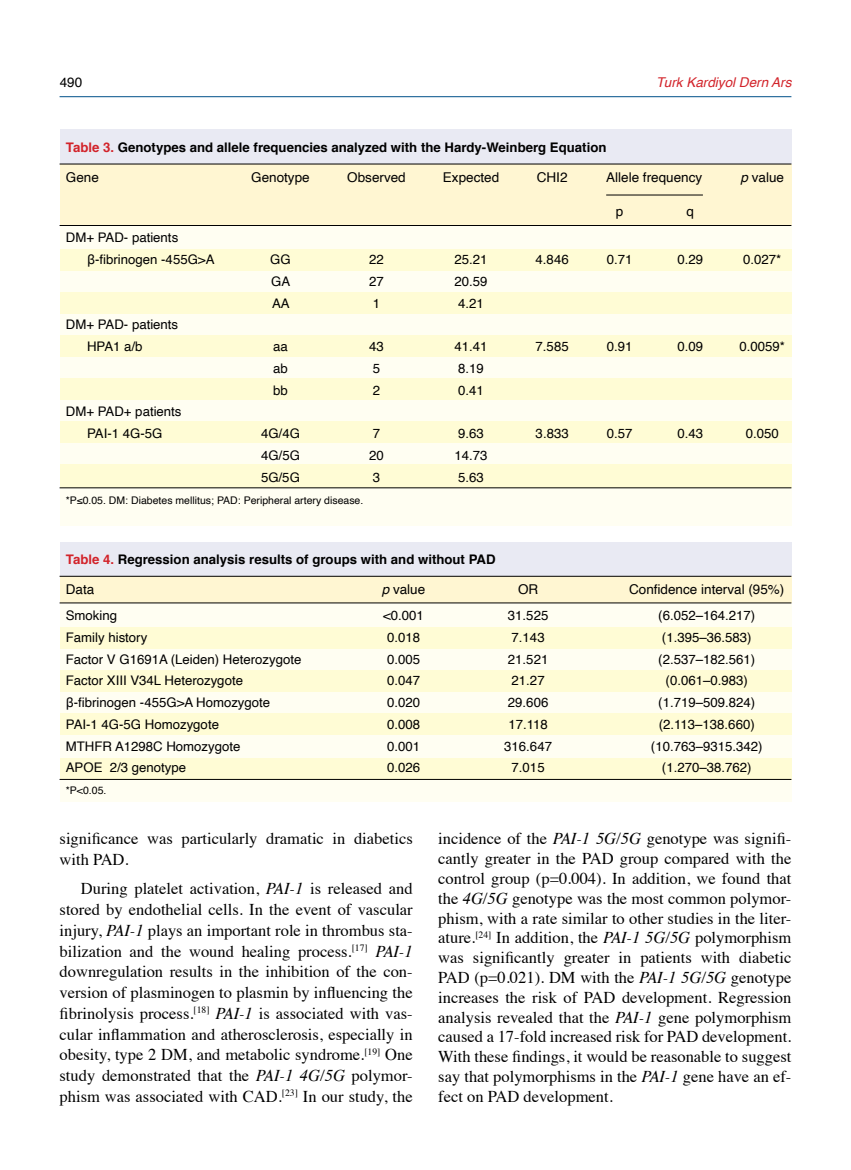
<style>
.page{position:relative;width:851px;height:1170px;background:#fff}
.page>*{position:absolute;margin:0;border:0;box-sizing:border-box;transform-origin:0 0}
.t1{font:16.5px/19.8px "Times";color:#000;text-align:justify}
.t2{font:13.5px "Helvetica";color:#000}
.t3{font:italic 13.5px "Helvetica";color:#d2232a}
.t4{font:13.2px/21.8px "Helvetica";color:#000}
.t5{font:700 13.2px "Helvetica";color:#000}
.t6{font:10.5px "Helvetica";color:#000}
.s1{color:#d2232a}
.s2{font-style:italic}
</style>
<div class="page">
<div style="left:60px;top:130px;width:731px;height:34px;background:#e9eaf3"></div>
<div style="left:60px;top:190px;width:731px;height:335px;background:#fffef2"></div>
<div style="left:60px;top:164px;width:731px;height:61px;background:#fff6d2"></div>
<div style="left:60px;top:249px;width:731px;height:21px;background:#fffcd5"></div>
<div style="left:60px;top:292px;width:731px;height:21px;background:#fffcd5"></div>
<div style="left:60px;top:335px;width:731px;height:21px;background:#fffcd5"></div>
<div style="left:60px;top:378px;width:731px;height:22px;background:#fffcd5"></div>
<div style="left:60px;top:421px;width:731px;height:22px;background:#fffcd5"></div>
<div style="left:60px;top:465px;width:731px;height:23px;background:#fffcd5"></div>
<hr style="left:60px;top:164px;width:731px;height:1px;background:#000">
<hr style="left:606px;top:195px;width:96px;height:1px;background:#000">
<hr style="left:60px;top:225px;width:731px;height:1px;background:#000">
<hr style="left:60px;top:487px;width:731px;height:1px;background:#000">
<div style="left:60px;top:542px;width:731px;height:34px;background:#e9eaf3"></div>
<div style="left:60px;top:602px;width:731px;height:199px;background:#fffef2"></div>
<div style="left:60px;top:576px;width:731px;height:26px;background:#fff6d2"></div>
<div style="left:60px;top:627px;width:731px;height:22px;background:#fffcd5"></div>
<div style="left:60px;top:670px;width:731px;height:22px;background:#fffcd5"></div>
<div style="left:60px;top:713px;width:731px;height:22px;background:#fffcd5"></div>
<div style="left:60px;top:758px;width:731px;height:21px;background:#fffcd5"></div>
<hr style="left:60px;top:576px;width:731px;height:1px;background:#000">
<hr style="left:60px;top:602px;width:731px;height:1px;background:#000">
<hr style="left:60px;top:779px;width:731px;height:1px;background:#000">
<hr style="left:60px;top:96px;width:731px;height:1px;background:#00508a">
<p class="t2" style="left:60px;top:72px;width:24px">490</p>
<p class="t3" style="left:656px;top:71px;width:137px">Turk Kardiyol Dern Ars</p>
<p class="t5" style="left:66px;top:136px;width:542px"><span class="s1">Table 3.</span> Genotypes and allele frequencies analyzed with the Hardy-Weinberg Equation</p>
<p class="t2" style="left:66px;top:167px;width:35px">Gene</p>
<p class="t2" style="left:251px;top:167px;width:60px">Genotype</p>
<p class="t2" style="left:347px;top:167px;width:60px">Observed</p>
<p class="t2" style="left:443px;top:167px;width:58px">Expected</p>
<p class="t2" style="left:536px;top:167px;width:32px">CHI2</p>
<p class="t2" style="left:606px;top:167px;width:98px">Allele frequency</p>
<p class="t2" style="left:740px;top:167px;width:45px"><span class="s2">p</span> value</p>
<p class="t2" style="left:616px;top:201px;width:9px">p</p>
<p class="t2" style="left:686px;top:201px;width:9px">q</p>
<p class="t4" style="left:87px;top:227px;width:129px;text-indent:-21px">DM+ PAD- patients β-fibrinogen -455G&gt;A</p>
<p class="t4" style="left:270px;top:249px;width:22px">GG</p>
<p class="t4" style="left:369px;top:249px;width:16px">22</p>
<p class="t4" style="left:454px;top:249px;width:35px">25.21</p>
<p class="t4" style="left:535px;top:249px;width:35px">4.846</p>
<p class="t4" style="left:606px;top:249px;width:27px">0.71</p>
<p class="t4" style="left:677px;top:249px;width:27px">0.29</p>
<p class="t4" style="left:743px;top:249px;width:40px">0.027*</p>
<p class="t4" style="left:271px;top:271px;width:21px">GA</p>
<p class="t4" style="left:369px;top:271px;width:16px">27</p>
<p class="t4" style="left:454px;top:271px;width:35px">20.59</p>
<p class="t4" style="left:272px;top:292px;width:19px">AA</p>
<p class="t4" style="left:373px;top:292px;width:9px">1</p>
<p class="t4" style="left:458px;top:292px;width:27px">4.21</p>
<p class="t4" style="left:87px;top:314px;width:93px;text-indent:-21px">DM+ PAD- patients<br>HPA1 a/b</p>
<p class="t4" style="left:273px;top:336px;width:16px">aa</p>
<p class="t4" style="left:369px;top:336px;width:16px">43</p>
<p class="t4" style="left:454px;top:336px;width:35px">41.41</p>
<p class="t4" style="left:535px;top:336px;width:35px">7.585</p>
<p class="t4" style="left:606px;top:336px;width:27px">0.91</p>
<p class="t4" style="left:677px;top:336px;width:27px">0.09</p>
<p class="t4" style="left:739px;top:336px;width:47px">0.0059*</p>
<p class="t4" style="left:273px;top:358px;width:16px">ab</p>
<p class="t4" style="left:373px;top:358px;width:9px">5</p>
<p class="t4" style="left:458px;top:358px;width:27px">8.19</p>
<p class="t4" style="left:273px;top:379px;width:16px">bb</p>
<p class="t4" style="left:373px;top:379px;width:9px">2</p>
<p class="t4" style="left:458px;top:379px;width:27px">0.41</p>
<p class="t4" style="left:66px;top:401px;width:117px;text-align:center">DM+ PAD+ patients<br>PAI-1 4G-5G</p>
<p class="t4" style="left:261px;top:423px;width:40px">4G/4G</p>
<p class="t4" style="left:373px;top:423px;width:9px">7</p>
<p class="t4" style="left:458px;top:423px;width:27px">9.63</p>
<p class="t4" style="left:535px;top:423px;width:35px">3.833</p>
<p class="t4" style="left:606px;top:423px;width:27px">0.57</p>
<p class="t4" style="left:677px;top:423px;width:27px">0.43</p>
<p class="t4" style="left:745px;top:423px;width:35px">0.050</p>
<p class="t4" style="left:261px;top:445px;width:40px">4G/5G</p>
<p class="t4" style="left:369px;top:445px;width:16px">20</p>
<p class="t4" style="left:454px;top:445px;width:35px">14.73</p>
<p class="t4" style="left:261px;top:466px;width:40px">5G/5G</p>
<p class="t4" style="left:373px;top:466px;width:9px">3</p>
<p class="t4" style="left:458px;top:466px;width:27px">5.63</p>
<p class="t6" style="left:66px;top:491px;width:299px">*P≤0.05. DM: Diabetes mellitus; PAD: Peripheral artery disease.</p>
<p class="t5" style="left:66px;top:548px;width:431px"><span class="s1">Table 4.</span> Regression analysis results of groups with and without PAD</p>
<p class="t2" style="left:66px;top:579px;width:30px">Data</p>
<p class="t2" style="left:382px;top:579px;width:45px"><span class="s2">p</span> value</p>
<p class="t2" style="left:518px;top:579px;width:22px">OR</p>
<p class="t2" style="left:629px;top:579px;width:157px">Confidence interval (95%)</p>
<p class="t4" style="left:66px;top:605px;width:53px">Smoking</p>
<p class="t4" style="left:383px;top:605px;width:42px">&lt;0.001</p>
<p class="t4" style="left:508px;top:605px;width:42px">31.525</p>
<p class="t4" style="left:658px;top:605px;width:98px">(6.052–164.217)</p>
<p class="t4" style="left:66px;top:626px;width:83px">Family history</p>
<p class="t4" style="left:387px;top:626px;width:35px">0.018</p>
<p class="t4" style="left:511px;top:626px;width:35px">7.143</p>
<p class="t4" style="left:662px;top:626px;width:91px">(1.395–36.583)</p>
<p class="t4" style="left:66px;top:648px;width:237px">Factor V G1691A (Leiden) Heterozygote</p>
<p class="t4" style="left:387px;top:648px;width:35px">0.005</p>
<p class="t4" style="left:508px;top:648px;width:42px">21.521</p>
<p class="t4" style="left:658px;top:648px;width:98px">(2.537–182.561)</p>
<p class="t4" style="left:66px;top:670px;width:179px">Factor XIII V34L Heterozygote</p>
<p class="t4" style="left:387px;top:670px;width:35px">0.047</p>
<p class="t4" style="left:511px;top:670px;width:35px">21.27</p>
<p class="t4" style="left:665px;top:670px;width:84px">(0.061–0.983)</p>
<p class="t4" style="left:66px;top:692px;width:206px">β-fibrinogen -455G&gt;A Homozygote</p>
<p class="t4" style="left:387px;top:692px;width:35px">0.020</p>
<p class="t4" style="left:508px;top:692px;width:42px">29.606</p>
<p class="t4" style="left:658px;top:692px;width:98px">(1.719–509.824)</p>
<p class="t4" style="left:66px;top:713px;width:155px">PAI-1 4G-5G Homozygote</p>
<p class="t4" style="left:387px;top:713px;width:35px">0.008</p>
<p class="t4" style="left:508px;top:713px;width:41px">17.118</p>
<p class="t4" style="left:658px;top:713px;width:97px">(2.113–138.660)</p>
<p class="t4" style="left:66px;top:735px;width:176px">MTHFR A1298C Homozygote</p>
<p class="t4" style="left:387px;top:735px;width:35px">0.001</p>
<p class="t4" style="left:504px;top:735px;width:49px">316.647</p>
<p class="t4" style="left:651px;top:735px;width:113px">(10.763–9315.342)</p>
<p class="t4" style="left:66px;top:757px;width:122px">APOE 2/3 genotype</p>
<p class="t4" style="left:387px;top:757px;width:35px">0.026</p>
<p class="t4" style="left:511px;top:757px;width:35px">7.015</p>
<p class="t4" style="left:662px;top:757px;width:91px">(1.270–38.762)</p>
<p class="t6" style="left:66px;top:782px;width:42px">*P&lt;0.05.</p>
<p class="t1" style="left:60px;top:827px;width:354px;line-height:20.7px">significance was particularly dramatic in diabetics with PAD.</p>
<p class="t1" style="left:60px;top:877px;width:354px;line-height:20.7px;text-indent:21px">During platelet activation, <span class="s2">PAI-1</span> is released and stored by endothelial cells. In the event of vascular injury, <span class="s2">PAI-1</span> plays an important role in thrombus sta&shy;bilization and the wound healing process.<sup>[17]</sup> <span class="s2">PAI-1 </span>downregulation results in the inhibition of the con&shy;version of plasminogen to plasmin by influencing the fibrinolysis process.<sup>[18]</sup> <span class="s2">PAI-1</span> is associated with vas&shy;cular inflammation and atherosclerosis, especially in obesity, type 2 DM, and metabolic syndrome.<sup>[19]</sup> One study demonstrated that the <span class="s2">PAI-1 4G/5G</span> polymor&shy;phism was associated with CAD.<sup>[23]</sup> In our study, the</p>
<p class="t1" style="left:438px;top:827px;width:354px">incidence of the <span class="s2">PAI-1 5G/5G</span> genotype was signifi&shy;cantly greater in the PAD group compared with the control group (p=0.004). In addition, we found that the <span class="s2">4G/5G</span> genotype was the most common polymor&shy;phism, with a rate similar to other studies in the liter&shy;ature.<sup>[24]</sup> In addition, the <span class="s2">PAI-1 5G/5G</span> polymorphism was significantly greater in patients with diabetic PAD (p=0.021). DM with the <span class="s2">PAI-1 5G/5G</span> genotype increases the risk of PAD development. Regression analysis revealed that the <span class="s2">PAI-1</span> gene polymorphism caused a 17-fold increased risk for PAD development.<br>With these findings, it would be reasonable to suggest say that polymorphisms in the <span class="s2">PAI-1</span> gene have an ef&shy;fect on PAD development.</p>
</div>
